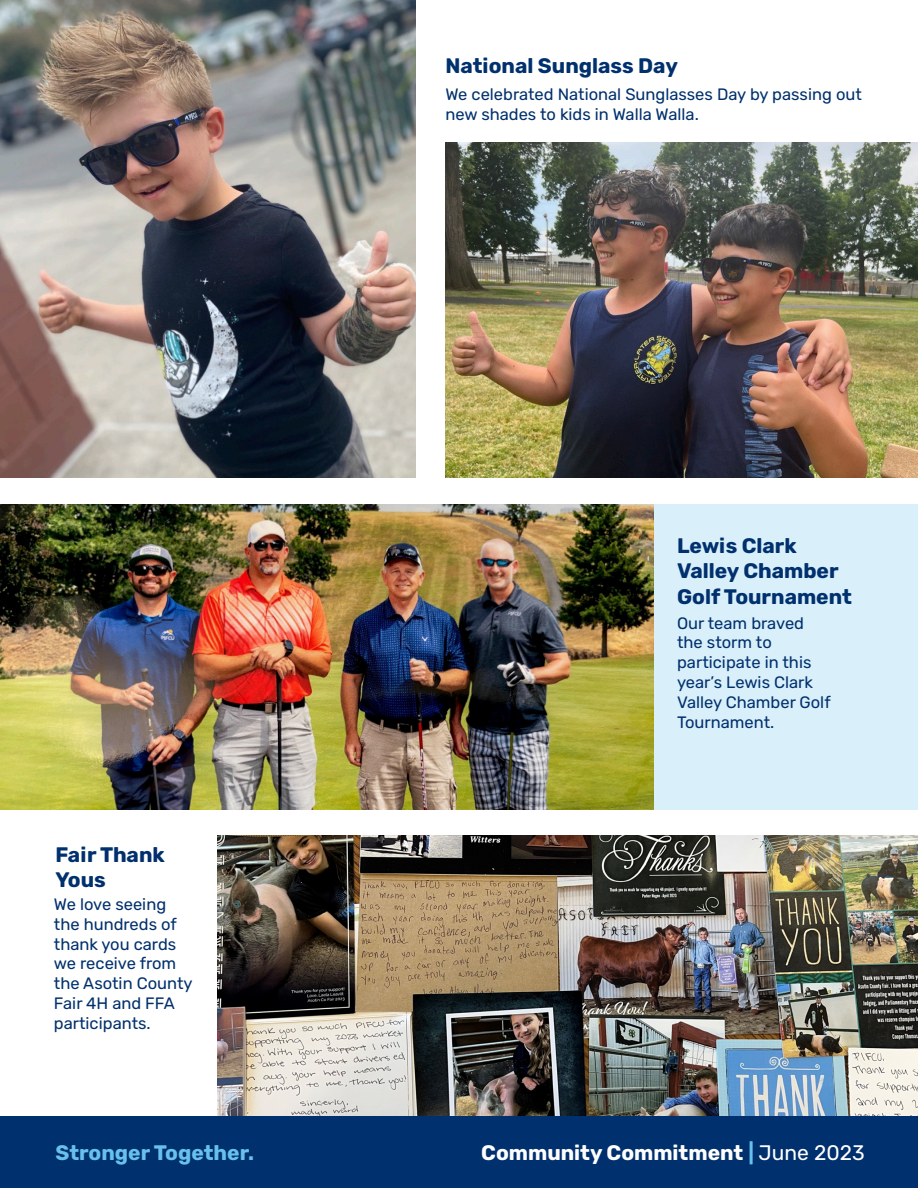
<style>
.page{position:relative;width:918px;height:1188px;background:#fff}
.page>*{position:absolute;margin:0;border:0;box-sizing:border-box;transform-origin:0 0}
.t1{font:700 21px/25.2px "Rubik";color:#00306d}
.t2{font:700 21px "Rubik";color:#fff}
.t3{font:700 21px "Rubik";color:#68c0ec}
.t4{font:16.5px/19.8px "Rubik";color:#00306d}
.s1{color:#68c0ec}
.s2{font-weight:400}
</style>
<div class="page">
<div style="left:0;top:1116px;width:918px;height:72px;background:#00306d"></div>
<img style="left:217px;top:836px;width:701px;height:280px">
<div style="left:537px;top:505px;width:381px;height:305px;background:#d9effa"></div>
<img style="left:0;top:505px;width:653px;height:305px">
<img style="left:445px;top:143px;width:473px;height:334px">
<img style="left:0;top:0;width:415px;height:477px">
<p class="t1" style="left:445px;top:54px;width:234px">National Sunglass Day</p>
<p class="t4" style="left:445px;top:85px;width:418px">We celebrated National Sunglasses Day by passing out new shades to kids in Walla Walla.</p>
<p class="t1" style="left:677px;top:534px;width:176px">Lewis Clark<br>Valley Chamber<br>Golf Tournament</p>
<p class="t1" style="left:55px;top:843px;width:111px">Fair Thank</p>
<p class="t1" style="left:55px;top:868px;width:52px">Yous</p>
<p class="t4" style="left:54px;top:895px;width:140px">We love seeing the hundreds of thank you cards we receive from the Asotin County<br>Fair 4H and FFA participants.</p>
<p class="t4" style="left:677px;top:613px;width:155px">Our team braved the storm to participate in this year’s Lewis Clark<br>Valley Chamber Golf<br>Tournament.</p>
<p class="t3" style="left:55px;top:1141px;width:200px">Stronger Together.</p>
<p class="t2" style="left:481px;top:1141px;width:385px">Community Commitment <span class="s1">|</span> <span class="s2">June 2023</span></p>
</div>
